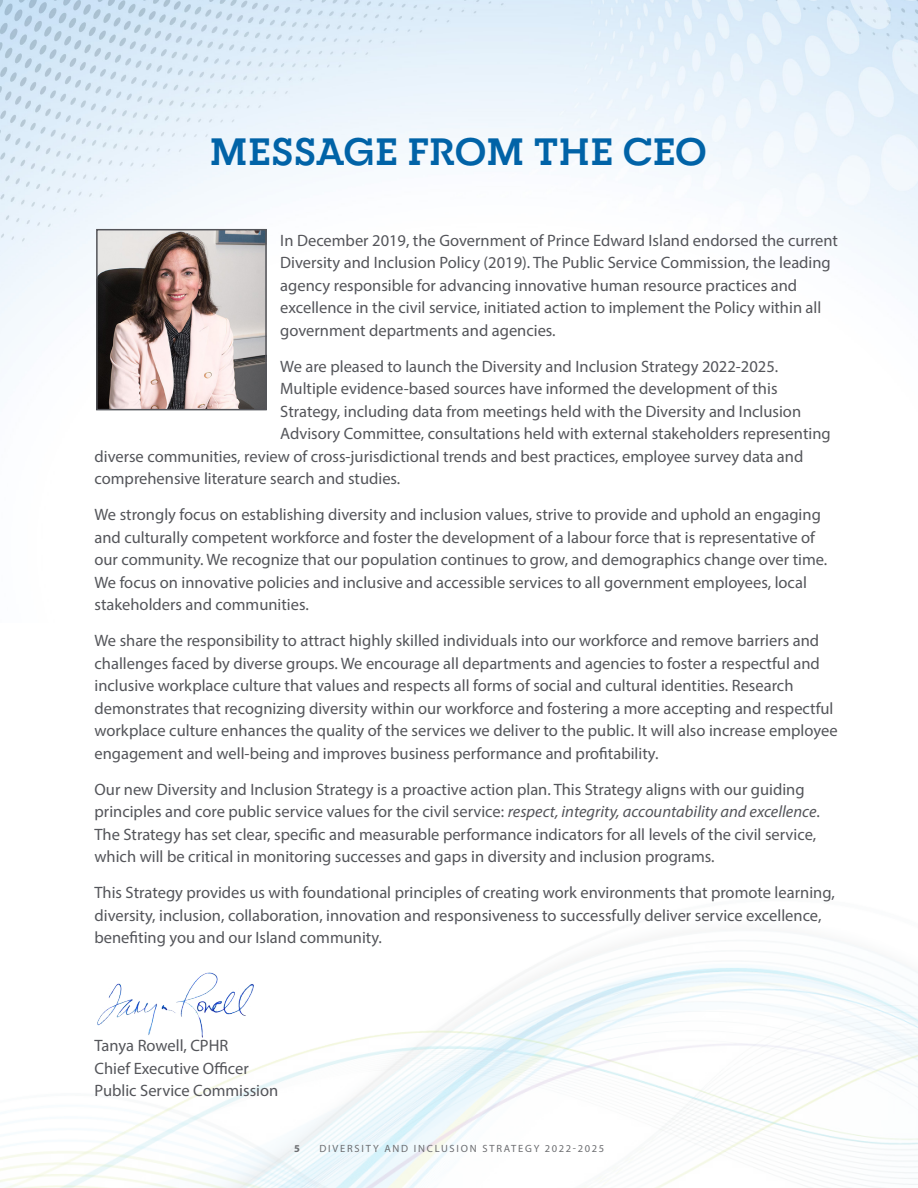
<style>
.page{position:relative;width:918px;height:1188px;background:#fff}
.page>*{position:absolute;margin:0;border:0;box-sizing:border-box;transform-origin:0 0}
.t1{font:700 37.5px "RNS Camelia";color:#0163a7}
.t2{font:16.5px/22.5px "Myriad Pro";color:#54555a}
.t3{font:10.5px "Myriad Pro";letter-spacing:.17em;color:#6c6d70}
.t4{font:700 10.5px "Myriad Pro";color:#6c6d70}
.s1{font-style:italic}
</style>
<div class="page">
<img style="left:0;top:946px;width:918px;height:242px">
<img style="left:0;top:0;width:918px;height:411px">
<img style="left:99px;top:232px;width:165px;height:175px">
<div style="left:96px;top:229px;width:171px;height:181px;border:2px solid #54555a"></div>
<img style="left:87px;top:969px;width:171px;height:76px">
<h2 class="t1" style="left:209px;top:128px;width:499px">MESSAGE FROM THE CEO</h2>
<h2 class="t2" style="left:280px;top:229px;width:559px">In December 2019, the Government of Prince Edward Island endorsed the current Diversity and Inclusion Policy (2019). The Public Service Commission, the leading agency responsible for advancing innovative human resource practices and excellence in the civil service, initiated action to implement the Policy within all government departments and agencies.</h2>
<h2 class="t2" style="left:280px;top:355px;width:499px">We are pleased to launch the Diversity and Inclusion Strategy 2022-2025.</h2>
<h2 class="t2" style="left:280px;top:377px;width:499px">Multiple evidence-based sources have informed the development of this</h2>
<h2 class="t2" style="left:280px;top:400px;width:522px">Strategy, including data from meetings held with the Diversity and Inclusion</h2>
<h2 class="t2" style="left:280px;top:422px;width:552px">Advisory Committee, consultations held with external stakeholders representing</h2>
<h2 class="t2" style="left:94px;top:445px;width:710px">diverse communities, review of cross-jurisdictional trends and best practices, employee survey data and</h2>
<h2 class="t2" style="left:94px;top:467px;width:307px">comprehensive literature search and studies.</h2>
<h2 class="t2" style="left:94px;top:503px;width:734px">We strongly focus on establishing diversity and inclusion values, strive to provide and uphold an engaging and culturally competent workforce and foster the development of a labour force that is representative of our community. We recognize that our population continues to grow, and demographics change over time.<br>We focus on innovative policies and inclusive and accessible services to all government employees, local stakeholders and communities.</h2>
<h2 class="t2" style="left:94px;top:629px;width:745px">We share the responsibility to attract highly skilled individuals into our workforce and remove barriers and challenges faced by diverse groups. We encourage all departments and agencies to foster a respectful and inclusive workplace culture that values and respects all forms of social and cultural identities. Research demonstrates that recognizing diversity within our workforce and fostering a more accepting and respectful workplace culture enhances the quality of the services we deliver to the public. It will also increase employee engagement and well-being and improves business performance and profitability.</h2>
<h2 class="t2" style="left:94px;top:778px;width:727px">Our new Diversity and Inclusion Strategy is a proactive action plan. This Strategy aligns with our guiding principles and core public service values for the civil service: <span class="s1">respect, integrity, accountability and excellence</span>.<br>The Strategy has set clear, specific and measurable performance indicators for all levels of the civil service, which will be critical in monitoring successes and gaps in diversity and inclusion programs.</h2>
<h2 class="t2" style="left:94px;top:881px;width:742px">This Strategy provides us with foundational principles of creating work environments that promote learning, diversity, inclusion, collaboration, innovation and responsiveness to successfully deliver service excellence, benefiting you and our Island community.</h2>
<h2 class="t2" style="left:94px;top:1034px;width:185px">Tanya Rowell, CPHR<br>Chief Executive Officer<br>Public Service Commission</h2>
<p class="t4" style="left:294px;top:1142px;width:7px">5</p>
<p class="t3" style="left:319px;top:1142px;width:286px">DIVERSITY AND INCLUSION STRATEGY 2022-2025</p>
</div>
